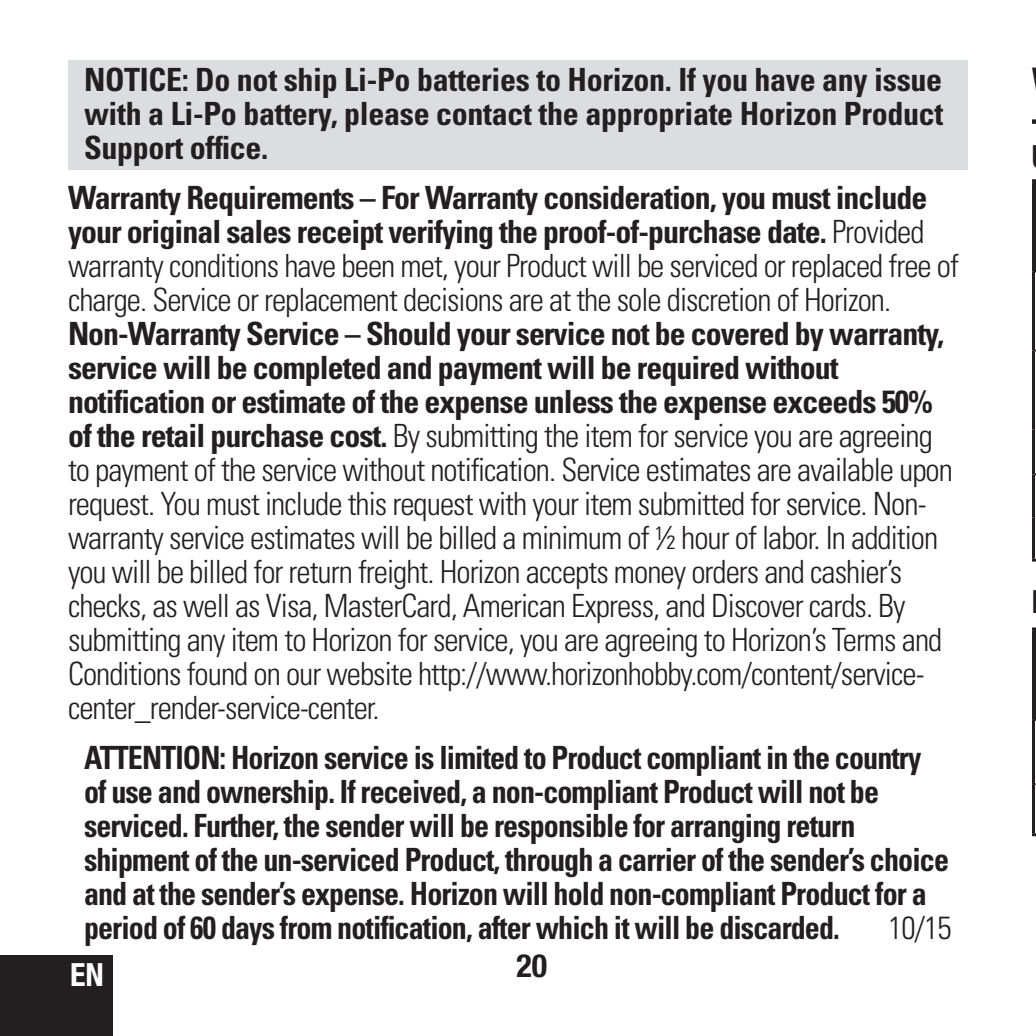
<style>
.page{position:relative;width:1036px;height:1036px;background:#fff}
.page>*{position:absolute;margin:0;border:0;box-sizing:border-box;transform-origin:0 0}
.Head_1{font:300 condensed 32px/34px "Univers LT Std";letter-spacing:-.03em;color:#231f20}
.Text{font:700 condensed 32px/34px "Univers LT Std";letter-spacing:-.03em;color:#231f20;scale:.94 1}
.Text-2{font:700 condensed 32px/34px "Univers LT Std";letter-spacing:-.03em;color:#231f20;text-align:justify}
.Text-3{font:300 condensed 32px "Univers LT Std";color:#231f20}
.t1{font:700 condensed 32px "Helvetica Neue LT Std";color:#231f20}
.t2{font:700 condensed 32px "Helvetica Neue LT Std";color:#fff}
.s1{font-weight:700}
</style>
<div class="page">
<svg style="left:1032px;top:120px;width:4px;height:4px"></svg>
<hr style="left:1033px;top:181px;width:3px;height:91px;background:#231f20">
<hr style="left:1032px;top:182px;width:3px;height:90px;background:#231f20">
<hr style="left:1032px;top:272px;width:3px;height:78px;background:#231f20">
<hr style="left:1032px;top:350px;width:3px;height:79px;background:#231f20">
<hr style="left:1032px;top:429px;width:3px;height:45px;background:#231f20">
<hr style="left:1032px;top:474px;width:3px;height:43px;background:#231f20">
<hr style="left:1032px;top:517px;width:3px;height:41px;background:#231f20">
<svg style="left:1032px;top:558px;width:4px;height:3px"></svg>
<hr style="left:1033px;top:629px;width:3px;height:91px;background:#231f20">
<hr style="left:1032px;top:630px;width:3px;height:90px;background:#231f20">
<hr style="left:1032px;top:720px;width:3px;height:64px;background:#231f20">
<hr style="left:1032px;top:784px;width:3px;height:49px;background:#231f20">
<svg style="left:1032px;top:833px;width:4px;height:3px"></svg>
<div style="left:68px;top:60px;width:900px;height:109px;background:#dcdddf"></div>
<div style="left:0;top:956px;width:113px;height:80px;background:#231f20"></div>
<p class="Text-2" style="left:84px;top:63px;width:861px">NOTICE: Do not ship Li-Po batteries to Horizon. If you have any issue with a Li-Po battery, please contact the appropriate Horizon Product Support office.</p>
<p class="Head_1" style="left:68px;top:181px;width:892px"><span class="s1">Warranty Requirements – For Warranty consideration, you must include your original sales receipt verifying the proof-of-purchase date.</span> Provided warranty conditions have been met, your Product will be serviced or replaced free of charge. Service or replacement decisions are at the sole discretion of Horizon.</p>
<p class="Head_1" style="left:68px;top:317px;width:886px"><span class="s1">Non-Warranty Service – Should your service not be covered by warranty, service will be completed and payment will be required without notification or estimate of the expense unless the expense exceeds 50% of the retail purchase cost.</span> By submitting the item for service you are agreeing to payment of the service without notification. Service estimates are available upon request. You must include this request with your item submitted for service. Non&shy;warranty service estimates will be billed a minimum of ½ hour of labor. In addition you will be billed for return freight. Horizon accepts money orders and cashier’s checks, as well as Visa, MasterCard, American Express, and Discover cards. By submitting any item to Horizon for service, you are agreeing to Horizon’s Terms and Conditions found on our website http://www.horizonhobby.com/content/service&shy;center_render-service-center.</p>
<p class="Text" style="left:84px;top:741px;width:922px">ATTENTION: Horizon service is limited to Product compliant in the country of use and ownership. If received, a non-compliant Product will not be serviced. Further, the sender will be responsible for arranging return shipment of the un-serviced Product, through a carrier of the sender’s choice and at the sender’s expense. Horizon will hold non-compliant Product for a period of 60 days from notification, after which it will be discarded.</p>
<p class="Text-3" style="left:888px;top:909px;width:65px">10/15</p>
<p class="t2" style="left:70px;top:955px;width:35px">EN</p>
<p class="t1" style="left:516px;top:946px;width:32px">20</p>
</div>
